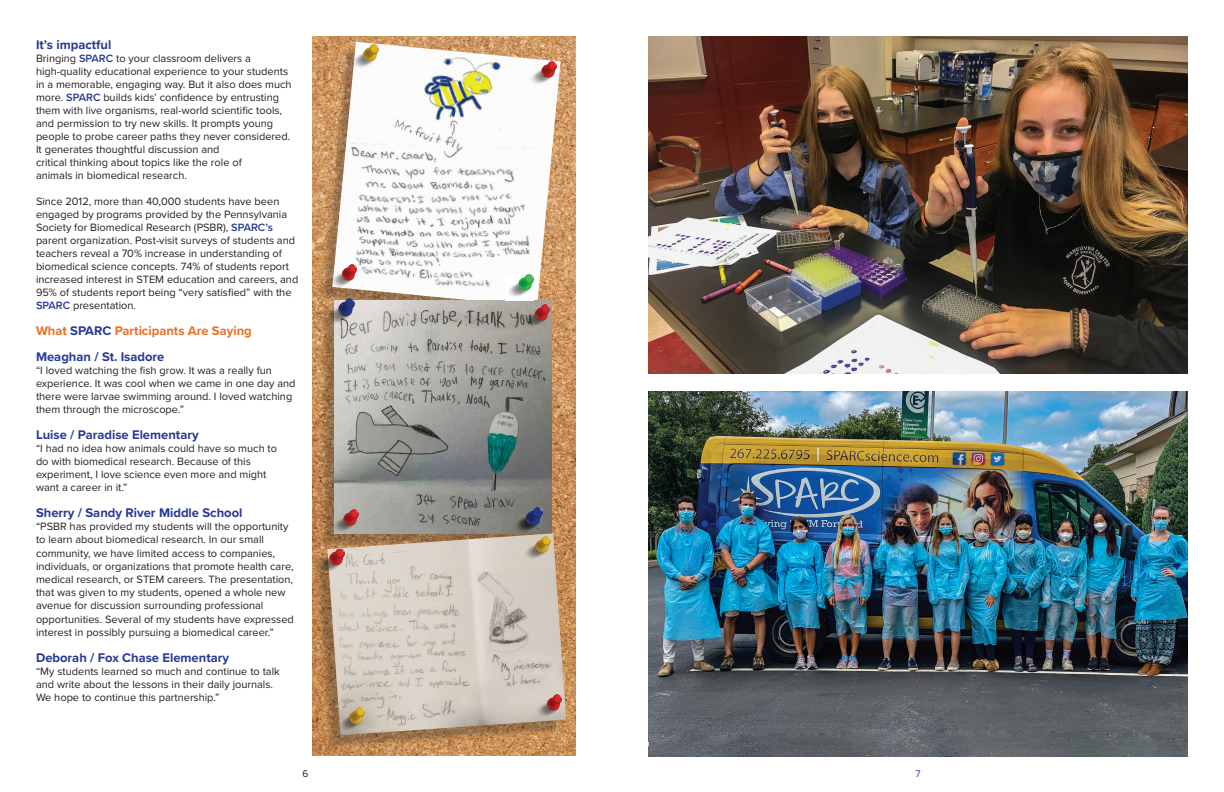
<style>
.page{position:relative;width:1224px;height:792px;background:#fff}
.page>*{position:absolute;margin:0;border:0;box-sizing:border-box;transform-origin:0 0}
.h4_blue{font:700 13px "Proxima Nova";color:#263996}
.Our_featured{font:700 13px "Proxima Nova";color:#ed6e23}
.h3_blue{font:700 13px "Proxima Nova";color:#263996}
.t1{font:11px/13px "Proxima Nova";color:#231f20}
.t2{font:10px "Proxima Nova";color:#231f20}
.t3{font:10px "Proxima Nova";color:#263996}
.s1{font-weight:600;color:#263996}
.s2{color:#263996}
</style>
<div class="page">
<img style="left:312px;top:36px;width:264px;height:720px">
<div style="left:319px;top:47px;width:237px;height:273px;background:#231f20;opacity:.32"></div>
<img style="left:332px;top:42px;width:229px;height:265px">
<div style="left:320px;top:305px;width:228px;height:244px;background:#231f20;opacity:.31"></div>
<img style="left:334px;top:300px;width:217px;height:233px">
<div style="left:313px;top:538px;width:249px;height:212px;background:#231f20;opacity:.32"></div>
<img style="left:327px;top:533px;width:239px;height:202px">
<img style="left:528px;top:62px;width:28px;height:26px">
<img style="left:317px;top:549px;width:27px;height:26px">
<img style="left:329px;top:264px;width:28px;height:26px">
<img style="left:505px;top:274px;width:28px;height:26px">
<img style="left:522px;top:305px;width:28px;height:26px">
<img style="left:534px;top:694px;width:28px;height:26px">
<img style="left:330px;top:510px;width:28px;height:26px">
<img style="left:648px;top:392px;width:540px;height:365px">
<img style="left:648px;top:36px;width:540px;height:338px">
<img style="left:542px;top:508px;width:1px;height:28px">
<img style="left:512px;top:508px;width:30px;height:28px">
<img style="left:324px;top:299px;width:30px;height:28px">
<img style="left:522px;top:536px;width:28px;height:27px">
<img style="left:336px;top:708px;width:29px;height:26px">
<img style="left:351px;top:45px;width:28px;height:26px">
<p class="h3_blue" style="left:36px;top:35px;width:77px">It’s impactful</p>
<p class="t1" style="left:36px;top:51px;width:257px">Bringing <span class="s1">SPARC</span> to your classroom delivers a high-quality educational experience to your students in a memorable, engaging way. But it also does much more. <span class="s1">SPARC</span> builds kids’ confidence by entrusting them with live organisms, real-world scientific tools, and permission to try new skills. It prompts young people to probe career paths they never considered.<br>It generates thoughtful discussion and<br>critical thinking about topics like the role of<br>animals in biomedical research.</p>
<p class="t1" style="left:36px;top:194px;width:264px">Since 2012, more than 40,000 students have been engaged by programs provided by the Pennsylvania Society for Biomedical Research (PSBR), <span class="s1">SPARC’s </span>parent organization. Post-visit surveys of students and teachers reveal a 70% increase in understanding of biomedical science concepts. 74% of students report increased interest in STEM education and careers, and 95% of students report being “very satisfied” with the <span class="s1">SPARC</span> presentation.</p>
<p class="Our_featured" style="left:36px;top:321px;width:217px">What <span class="s2">SPARC</span> Participants Are Saying</p>
<p class="h4_blue" style="left:36px;top:347px;width:130px">Meaghan / St. Isadore</p>
<p class="t1" style="left:36px;top:363px;width:261px">“I loved watching the fish grow. It was a really fun experience. It was cool when we came in one day and there were larvae swimming around. I loved watching them through the microscope.”</p>
<p class="h4_blue" style="left:36px;top:425px;width:164px">Luise / Paradise Elementary</p>
<p class="t1" style="left:36px;top:441px;width:243px">“I had no idea how animals could have so much to do with biomedical research. Because of this experiment, I love science even more and might want a career in it.”</p>
<p class="h4_blue" style="left:36px;top:503px;width:208px">Sherry / Sandy River Middle School</p>
<p class="t1" style="left:36px;top:519px;width:259px">“PSBR has provided my students will the opportunity to learn about biomedical research. In our small community, we have limited access to companies, individuals, or organizations that promote health care, medical research, or STEM careers. The presentation, that was given to my students, opened a whole new avenue for discussion surrounding professional opportunities. Several of my students have expressed interest in possibly pursuing a biomedical career.”</p>
<p class="h4_blue" style="left:36px;top:648px;width:195px">Deborah / Fox Chase Elementary</p>
<p class="t1" style="left:36px;top:664px;width:245px">“My students learned so much and continue to talk and write about the lessons in their daily journals.<br>We hope to continue this partnership.”</p>
<p class="t2" style="left:303px;top:766px;width:7px">6</p>
<p class="t3" style="left:915px;top:766px;width:7px">7</p>
</div>
